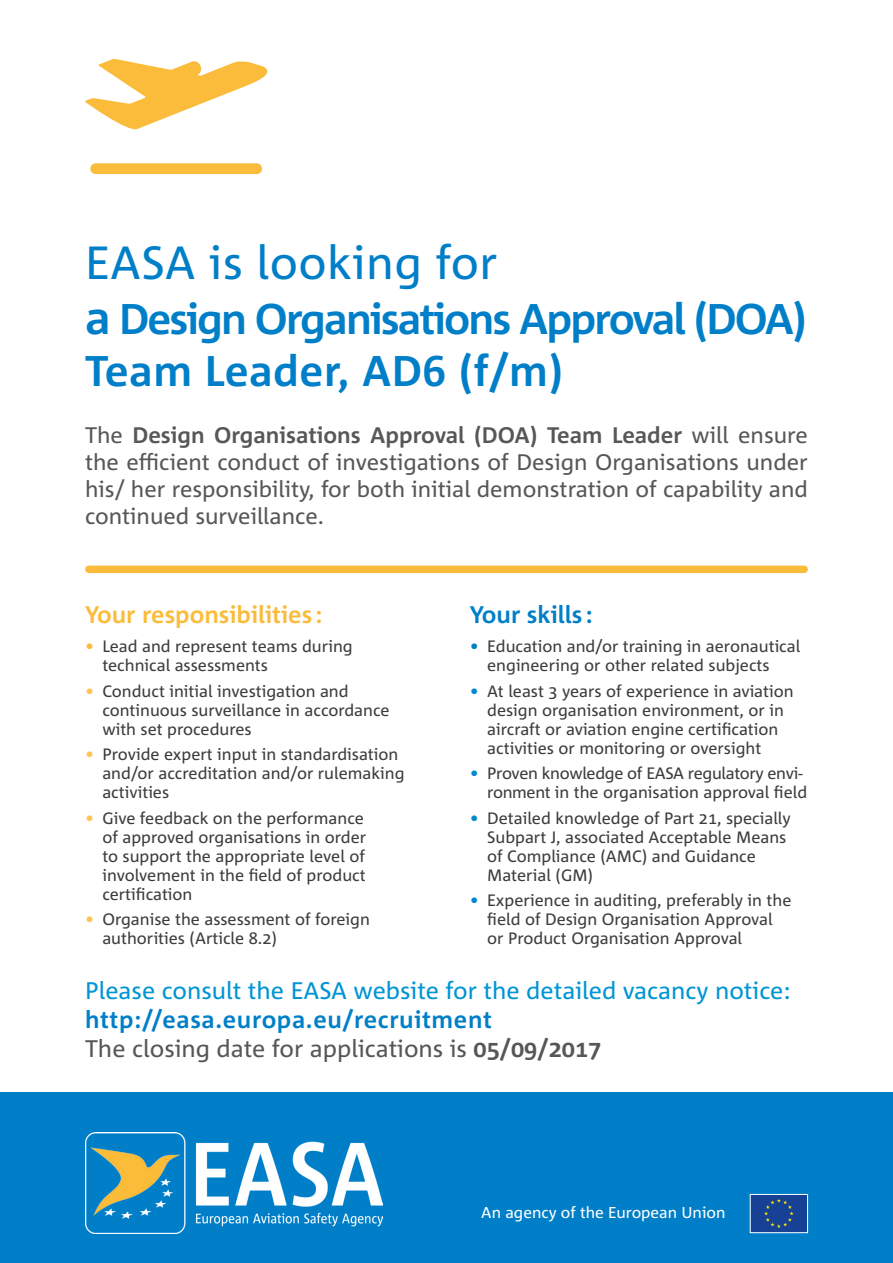
<style>
.page{position:relative;width:893px;height:1263px;background:#fff}
.page>*{position:absolute;margin:0;border:0;box-sizing:border-box;transform-origin:0 0}
.t1{font:46.5px "Corpid E1 s";letter-spacing:.01em;color:#007fc8}
.t2{font:700 42.9px/51.4px "Corpid E1 s";letter-spacing:-.045em;color:#007fc8}
.t3{font:24px "Corpid E1 s";color:#0095d4}
.t4{font:24px "Corpid E1 s";color:#575756}
.t5{font:700 24px "Corpid E1 s";letter-spacing:.025em;color:#007fc8}
.t6{font:700 24px "Corpid E1 s";color:#fbbc3b}
.t7{font:700 24px "Corpid E1 s";color:#007fc8}
.t8{font:22.5px/27px "Corpid E1 s";color:#575756;text-align:justify}
.t9{font:16.5px/19px "Corpid E1 s";color:#3d3d3c}
.t10{font:16.5px/19px "Corpid E1 s";letter-spacing:-.02em;color:#3d3d3c;text-align:right}
.t11{font:15.75px "Corpid E1 s";color:#fff}
.s1{font-size:46.5px}
.s2{font-weight:700}
.s3{color:#fbbc3b}
.s4{color:#fcc353}
.s5{color:#007fc8}
.s6{color:#008ace}
</style>
<div class="page">
<div style="left:0;top:1093px;width:893px;height:170px;background:#007fc8"></div>
<img style="left:85px;top:1133px;width:298px;height:100px">
<svg style="left:85px;top:59px;width:183px;height:71px"></svg>
<div style="left:90px;top:163px;width:172px;height:11px;background:#fbbc3b;border-radius:5px"></div>
<div style="left:750px;top:1194px;width:58px;height:39px;background:#164194;border:1px solid #fff"></div>
<svg style="left:764px;top:1199px;width:30px;height:29px"></svg>
<div style="left:89px;top:566px;width:715px;height:7px;background:#fbbc3b"></div>
<p class="t1" style="left:85px;top:233px;width:414px">EASA is looking for</p>
<p class="t2" style="left:85px;top:292px;width:723px"><span class="s1">a</span> Design Organisations Approval (DOA)<br>Team Leader, AD6 (f/m)</p>
<p class="t8" style="left:85px;top:421px;width:724px">The <span class="s2">Design Organisations Approval (DOA) Team Leader</span> will ensure the efficient conduct of investigations of Design Organisations under his/ her responsibility, for both initial demonstration of capability and continued surveillance.</p>
<p class="t6" style="left:85px;top:599px;width:239px">Your responsibilities :</p>
<p class="t9" style="left:102px;top:636px;width:252px;text-indent:-17px"><span class="s3">•</span> Lead and represent teams during technical assessments</p>
<p class="t9" style="left:102px;top:681px;width:289px;text-indent:-17px"><span class="s4">•</span> Conduct initial investigation and continuous surveillance in accordance with set procedures</p>
<p class="t9" style="left:102px;top:744px;width:304px;text-indent:-17px"><span class="s4">•</span> Provide expert input in standardisation and/or accreditation and/or rulemaking activities</p>
<p class="t9" style="left:102px;top:808px;width:265px;text-indent:-17px"><span class="s4">•</span> Give feedback on the performance of approved organisations in order to support the appropriate level of involvement in the field of product certification</p>
<p class="t9" style="left:102px;top:910px;width:269px;text-indent:-17px"><span class="s4">•</span> Organise the assessment of foreign authorities (Article 8.2)</p>
<p class="t7" style="left:470px;top:599px;width:124px">Your skills :</p>
<p class="t9" style="left:487px;top:636px;width:315px;text-indent:-17px"><span class="s5">•</span> Education and/or training in aeronautical engineering or other related subjects</p>
<p class="t9" style="left:487px;top:681px;width:308px;text-indent:-17px"><span class="s6">•</span> At least 3 years of experience in aviation design organisation environment, or in aircraft or aviation engine certification activities or monitoring or oversight</p>
<p class="t10" style="left:470px;top:763px;width:339px"><span class="s6">•</span> Proven knowledge of EASA regulatory envi&shy;ronment in the organisation approval field</p>
<p class="t9" style="left:487px;top:808px;width:305px;text-indent:-17px"><span class="s6">•</span> Detailed knowledge of Part 21, specially<br>Subpart J, associated Acceptable Means of Compliance (AMC) and Guidance<br>Material (GM)</p>
<p class="t9" style="left:487px;top:890px;width:306px;text-indent:-17px"><span class="s6">•</span> Experience in auditing, preferably in the field of Design Organisation Approval or Product Organisation Approval</p>
<p class="t3" style="left:85px;top:975px;width:707px">Please consult the EASA website for the detailed vacancy notice:</p>
<p class="t5" style="left:85px;top:1004px;width:408px">http://easa.europa.eu/recruitment</p>
<p class="t4" style="left:85px;top:1033px;width:518px">The closing date for applications is <span class="s2">05/09/2017</span></p>
<p class="t11" style="left:481px;top:1203px;width:246px">An agency of the European Union</p>
</div>
